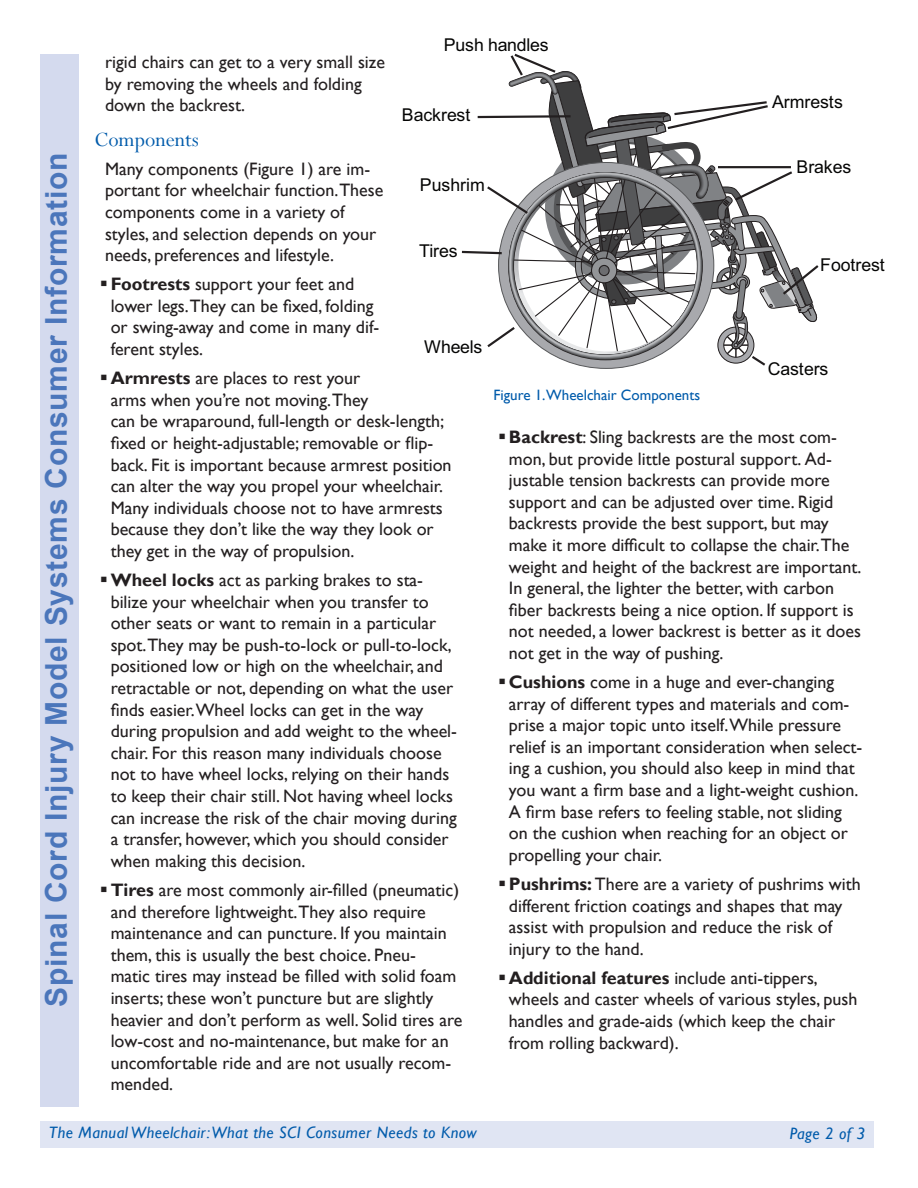
<style>
.page{position:relative;width:918px;height:1188px;background:#fff}
.page>*{position:absolute;margin:0;border:0;box-sizing:border-box;transform-origin:0 0}
.Front_sidebar_Series{font:700 30px "Arial";letter-spacing:.025em;color:#4b76bb}
.Subhead_2{font:22.5px "Perpetua";color:#015bab}
.Bullet_1{font:18px/21.6px "Gill Sans";color:#231f20}
.Body_text{font:18px/21.6px "Gill Sans";color:#231f20}
.t1{font:17.7px "Arial";color:#050504}
.footer_text{font:italic 16.5px "Gill Sans";letter-spacing:.025em;color:#015bab}
.t2{font:15px "Gill Sans";color:#015bab}
.s1{font-weight:700}
</style>
<div class="page">
<div style="left:40px;top:54px;width:38px;height:1053px;background:#d4daee"></div>
<div style="left:40px;top:1121px;width:834px;height:27px;background:#e0e5f3"></div>
<svg style="left:461px;top:53px;width:304px;height:315px"></svg>
<svg style="left:485px;top:66px;width:334px;height:298px"></svg>
<p class="Front_sidebar_Series" style="left:36px;top:1007px;width:856px;rotate:-90deg">Spinal Cord Injury Model Systems Consumer Information</p>
<p class="t1" style="left:444px;top:33px;width:106px">Push handles</p>
<p class="Body_text" style="left:105px;top:51px;width:282px">rigid chairs can get to a very small size by removing the wheels and folding down the backrest.</p>
<p class="Subhead_2" style="left:94px;top:125px;width:106px">Components</p>
<p class="Body_text" style="left:105px;top:158px;width:280px">Many components (Figure 1) are im&shy;portant for wheelchair function.These components come in a variety of styles, and selection depends on your needs, preferences and lifestyle.</p>
<p class="Bullet_1" style="left:111px;top:274px;width:270px"><span class="s1">Footrests</span> support your feet and lower legs.They can be fixed, folding or swing-away and come in many dif&shy;ferent styles.</p>
<p class="Bullet_1" style="left:111px;top:368px;width:342px"><span class="s1">Armrests</span> are places to rest your<br>arms when you’re not moving.They<br>can be wraparound, full-length or desk-length; fixed or height-adjustable; removable or flip&shy;back. Fit is important because armrest position can alter the way you propel your wheelchair.<br>Many individuals choose not to have armrests because they don’t like the way they look or they get in the way of propulsion.</p>
<p class="Bullet_1" style="left:111px;top:570px;width:348px"><span class="s1">Wheel locks</span> act as parking brakes to sta&shy;bilize your wheelchair when you transfer to other seats or want to remain in a particular spot.They may be push-to-lock or pull-to-lock, positioned low or high on the wheelchair, and retractable or not, depending on what the user finds easier.Wheel locks can get in the way during propulsion and add weight to the wheel&shy;chair. For this reason many individuals choose not to have wheel locks, relying on their hands to keep their chair still. Not having wheel locks can increase the risk of the chair moving during a transfer, however, which you should consider when making this decision.</p>
<p class="Bullet_1" style="left:111px;top:879px;width:353px"><span class="s1">Tires</span> are most commonly air-filled (pneumatic) and therefore lightweight.They also require maintenance and can puncture. If you maintain them, this is usually the best choice. Pneu-<br>matic tires may instead be filled with solid foam inserts; these won’t puncture but are slightly heavier and don’t perform as well. Solid tires are low-cost and no-maintenance, but make for an uncomfortable ride and are not usually recom&shy;mended.</p>
<p class="t1" style="left:402px;top:103px;width:70px">Backrest</p>
<p class="t1" style="left:420px;top:173px;width:66px">Pushrim</p>
<p class="t1" style="left:419px;top:239px;width:40px">Tires</p>
<p class="t1" style="left:424px;top:335px;width:60px">Wheels</p>
<p class="t1" style="left:772px;top:90px;width:72px">Armrests</p>
<p class="t1" style="left:797px;top:156px;width:56px">Brakes</p>
<p class="t1" style="left:820px;top:253px;width:66px">Footrest</p>
<p class="t2" style="left:494px;top:386px;width:208px">Figure 1.Wheelchair Components</p>
<p class="t1" style="left:768px;top:357px;width:62px">Casters</p>
<p class="Bullet_1" style="left:509px;top:426px;width:354px"><span class="s1">Backrest</span>: Sling backrests are the most com&shy;mon, but provide little postural support. Ad&shy;justable tension backrests can provide more support and can be adjusted over time. Rigid backrests provide the best support, but may make it more difficult to collapse the chair.The weight and height of the backrest are important.<br>In general, the lighter the better, with carbon fiber backrests being a nice option. If support is not needed, a lower backrest is better as it does not get in the way of pushing.</p>
<p class="Bullet_1" style="left:509px;top:672px;width:355px"><span class="s1">Cushions</span> come in a huge and ever-changing array of different types and materials and com&shy;prise a major topic unto itself.While pressure relief is an important consideration when select&shy;ing a cushion, you should also keep in mind that you want a firm base and a light-weight cushion.<br>A firm base refers to feeling stable, not sliding on the cushion when reaching for an object or propelling your chair.</p>
<p class="Bullet_1" style="left:509px;top:873px;width:353px"><span class="s1">Pushrims:</span> There are a variety of pushrims with different friction coatings and shapes that may assist with propulsion and reduce the risk of injury to the hand.</p>
<p class="Bullet_1" style="left:509px;top:967px;width:350px"><span class="s1">Additional features</span> include anti-tippers, wheels and caster wheels of various styles, push handles and grade-aids (which keep the chair from rolling backward).</p>
<p class="footer_text" style="left:49px;top:1123px;width:429px">The Manual Wheelchair: What the SCI Consumer Needs to Know</p>
<p class="footer_text" style="left:790px;top:1123px;width:77px">Page 2 of 3</p>
</div>
